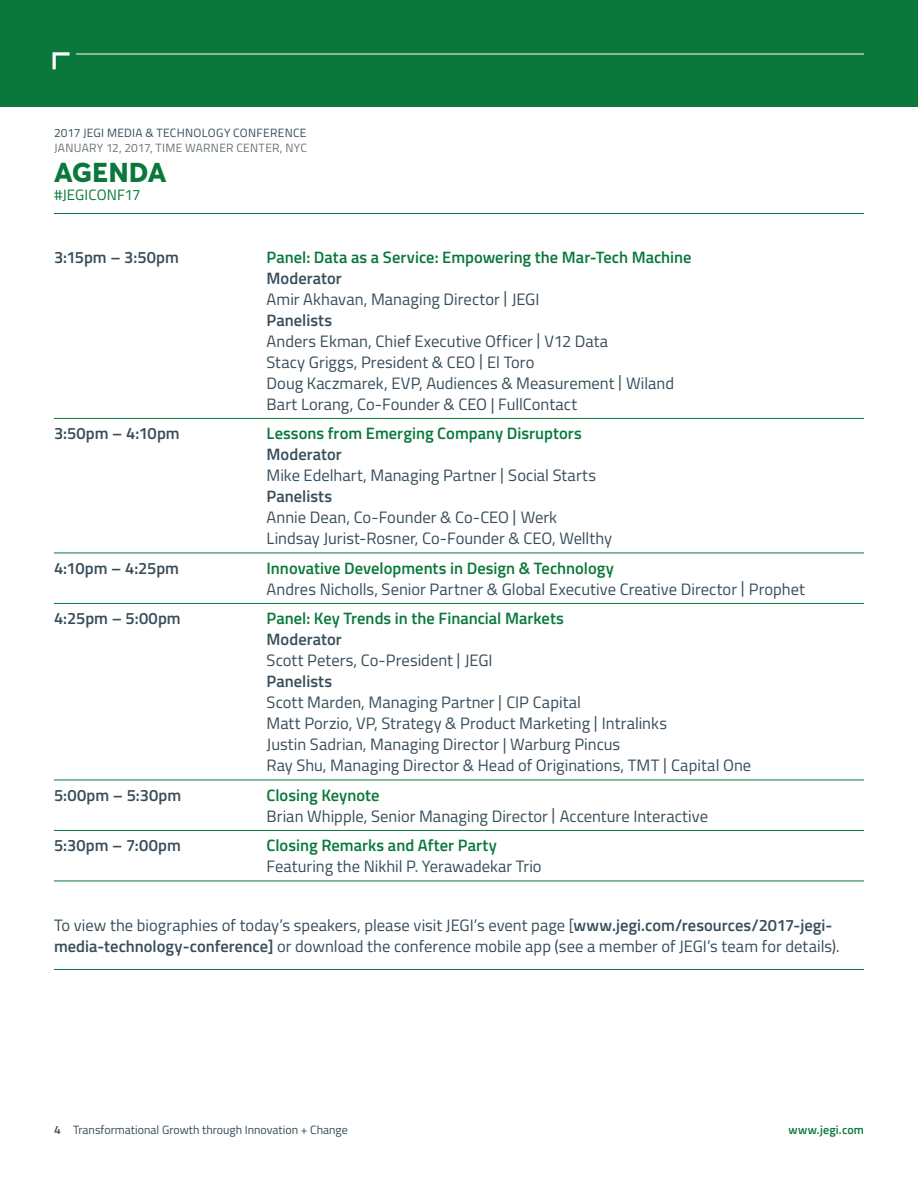
<style>
.page{position:relative;width:918px;height:1188px;background:#fff}
.page>*{position:absolute;margin:0;border:0;box-sizing:border-box;transform-origin:0 0}
.t1{font:800 27px "Averta Std";letter-spacing:.02em;color:#09783a}
.t2{font:16.5px/21px "Titillium Web";color:#374d59}
.t3{font:600 16.5px "Titillium Web";color:#374d59}
.t4{font:15px "Titillium Web";letter-spacing:.015em;color:#09783a}
.t5{font:12px "Titillium Web";color:#374d59}
.t6{font:12px "Titillium Web";letter-spacing:.025em;color:#697474}
.t7{font:12px "Titillium Web";letter-spacing:.025em;color:#374d59}
.t8{font:600 12px "Titillium Web";letter-spacing:.015em;color:#09783a}
.s1{font-weight:600;color:#09783a}
.s2{font-weight:600}
</style>
<div class="page">
<hr style="left:54px;top:213px;width:810px;height:1px;background:#09783a">
<hr style="left:54px;top:418px;width:810px;height:1px;background:#09783a">
<hr style="left:54px;top:553px;width:810px;height:1px;background:#09783a">
<hr style="left:54px;top:603px;width:810px;height:1px;background:#09783a">
<hr style="left:54px;top:780px;width:810px;height:1px;background:#09783a">
<hr style="left:54px;top:830px;width:810px;height:1px;background:#09783a">
<hr style="left:54px;top:881px;width:810px;height:1px;background:#09783a">
<hr style="left:54px;top:969px;width:810px;height:1px;background:#09783a">
<div style="left:0;top:0;width:918px;height:107px;background:#09783a"></div>
<svg style="left:53px;top:52px;width:17px;height:17px"></svg>
<hr style="left:76px;top:54px;width:788px;height:1px;background:#fff">
<p class="t7" style="left:54px;top:124px;width:254px">2017 JEGI MEDIA &amp; TECHNOLOGY CONFERENCE</p>
<p class="t6" style="left:54px;top:139px;width:254px">JANUARY 12, 2017, TIME WARNER CENTER, NYC</p>
<p class="t1" style="left:54px;top:156px;width:114px">AGENDA</p>
<p class="t4" style="left:54px;top:184px;width:88px">#JEGICONF17</p>
<p class="t3" style="left:54px;top:244px;width:127px">3:15pm – 3:50pm</p>
<p class="t2" style="left:267px;top:245px;width:427px"><span class="s1">Panel: Data as a Service: Empowering the Mar-Tech Machine </span><span class="s2">Moderator<br></span>Amir Akhavan, Managing Director | JEGI<br><span class="s2">Panelists<br></span>Anders Ekman, Chief Executive Officer | V12 Data<br>Stacy Griggs, President &amp; CEO | El Toro<br>Doug Kaczmarek, EVP, Audiences &amp; Measurement | Wiland Bart Lorang, Co-Founder &amp; CEO | FullContact</p>
<p class="t3" style="left:54px;top:421px;width:127px">3:50pm – 4:10pm</p>
<p class="t2" style="left:267px;top:422px;width:347px"><span class="s1">Lessons from Emerging Company Disruptors </span><span class="s2">Moderator<br></span>Mike Edelhart, Managing Partner | Social Starts <span class="s2">Panelists<br></span>Annie Dean, Co-Founder &amp; Co-CEO | Werk Lindsay Jurist-Rosner, Co-Founder &amp; CEO, Wellthy</p>
<p class="t3" style="left:54px;top:555px;width:127px">4:10pm – 4:25pm</p>
<p class="t2" style="left:267px;top:556px;width:540px"><span class="s1">Innovative Developments in Design &amp; Technology<br></span>Andres Nicholls, Senior Partner &amp; Global Executive Creative Director | Prophet</p>
<p class="t3" style="left:54px;top:606px;width:128px">4:25pm – 5:00pm</p>
<p class="t2" style="left:267px;top:607px;width:486px"><span class="s1">Panel: Key Trends in the Financial Markets<br></span><span class="s2">Moderator<br></span>Scott Peters, Co-President | JEGI<br><span class="s2">Panelists<br></span>Scott Marden, Managing Partner | CIP Capital<br>Matt Porzio, VP, Strategy &amp; Product Marketing | Intralinks<br>Justin Sadrian, Managing Director | Warburg Pincus<br>Ray Shu, Managing Director &amp; Head of Originations, TMT | Capital One</p>
<p class="t3" style="left:54px;top:782px;width:129px">5:00pm – 5:30pm</p>
<p class="t2" style="left:267px;top:783px;width:443px"><span class="s1">Closing Keynote<br></span>Brian Whipple, Senior Managing Director | Accenture Interactive</p>
<p class="t3" style="left:54px;top:833px;width:128px">5:30pm – 7:00pm</p>
<p class="t2" style="left:267px;top:834px;width:277px"><span class="s1">Closing Remarks and After Party<br></span>Featuring the Nikhil P. Yerawadekar Trio</p>
<p class="t2" style="left:54px;top:914px;width:787px">To view the biographies of today’s speakers, please visit JEGI’s event page [<span class="s2">www.jegi.com/resources/2017-jegi&shy;media-technology-conference]</span> or download the conference mobile app (see a member of JEGI’s team for details).</p>
<p class="t5" style="left:54px;top:1121px;width:295px"><span class="s2">4</span> Transformational Growth through Innovation + Change</p>
<p class="t8" style="left:789px;top:1121px;width:77px">www.jegi.com</p>
</div>
